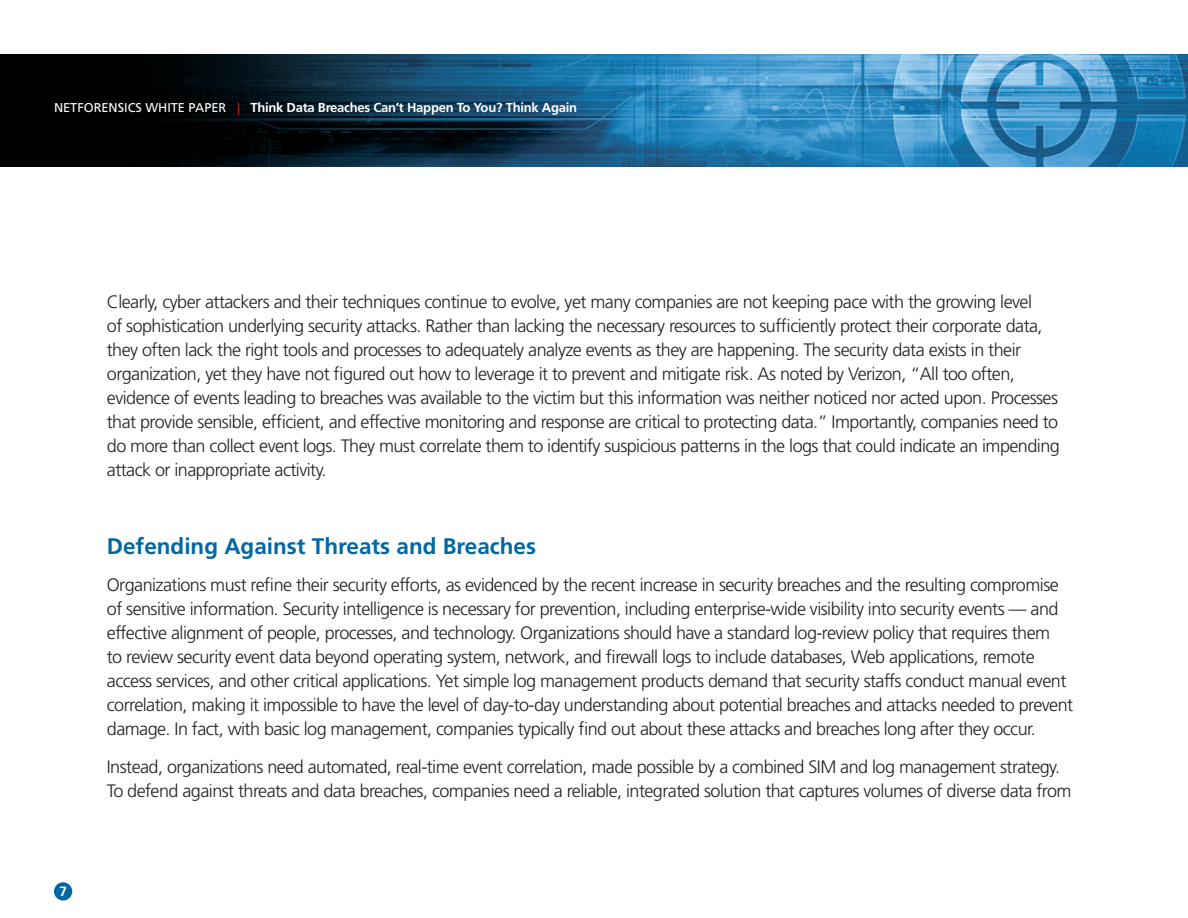
<style>
.page{position:relative;width:1188px;height:918px;background:#fff}
.page>*{position:absolute;margin:0;border:0;box-sizing:border-box;transform-origin:0 0}
.headline{font:700 22.5px "Frutiger";color:#0067a3}
.body{font:300 18px/24px "Frutiger";letter-spacing:-.03em;color:#231f20}
.t1{font:700 13.5px "Frutiger";color:#fff}
.t2{font:700 13.05px "Frutiger";letter-spacing:-.02em;color:#fff}
.s1{font-weight:400;font-size:12.75px}
.s2{font-weight:400;font-size:12.75px;color:#cd1527}
</style>
<div class="page">
<img style="left:0;top:54px;width:1188px;height:113px">
<div style="left:54px;top:882px;width:18px;height:19px;background:#0067a3;border-radius:50%"></div>
<p class="t2" style="left:54px;top:100px;width:525px"><span class="s1">NETFORENSICS WHITE PAPER</span> <span class="s2">|</span> Think Data Breaches Can’t Happen To You? Think Again</p>
<p class="body" style="left:107px;top:290px;width:954px">Clearly, cyber attackers and their techniques continue to evolve, yet many companies are not keeping pace with the growing level<br>of sophistication underlying security attacks. Rather than lacking the necessary resources to sufficiently protect their corporate data, they often lack the right tools and processes to adequately analyze events as they are happening. The security data exists in their organization, yet they have not figured out how to leverage it to prevent and mitigate risk. As noted by Verizon, “All too often, evidence of events leading to breaches was available to the victim but this information was neither noticed nor acted upon. Processes that provide sensible, efficient, and effective monitoring and response are critical to protecting data.” Importantly, companies need to do more than collect event logs. They must correlate them to identify suspicious patterns in the logs that could indicate an impending attack or inappropriate activity.</p>
<p class="t1" style="left:59px;top:884px;width:9px">7</p>
<p class="headline" style="left:107px;top:533px;width:431px">Defending Against Threats and Breaches</p>
<p class="body" style="left:107px;top:573px;width:968px">Organizations must refine their security efforts, as evidenced by the recent increase in security breaches and the resulting compromise of sensitive information. Security intelligence is necessary for prevention, including enterprise-wide visibility into security events — and effective alignment of people, processes, and technology. Organizations should have a standard log-review policy that requires them<br>to review security event data beyond operating system, network, and firewall logs to include databases, Web applications, remote access services, and other critical applications. Yet simple log management products demand that security staffs conduct manual event correlation, making it impossible to have the level of day-to-day understanding about potential breaches and attacks needed to prevent damage. In fact, with basic log management, companies typically find out about these attacks and breaches long after they occur.</p>
<p class="body" style="left:107px;top:755px;width:966px">Instead, organizations need automated, real-time event correlation, made possible by a combined SIM and log management strategy.<br>To defend against threats and data breaches, companies need a reliable, integrated solution that captures volumes of diverse data from</p>
</div>
